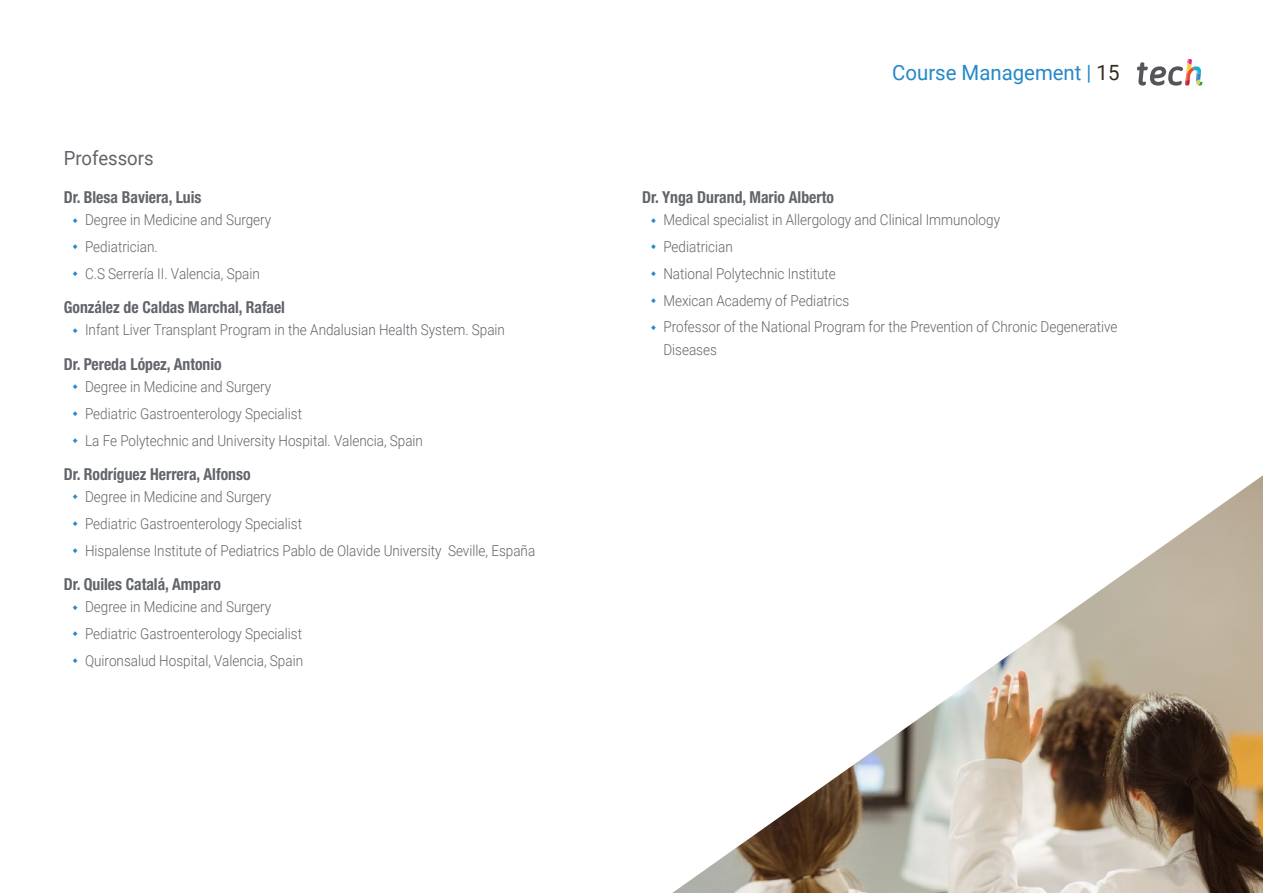
<style>
.page{position:relative;width:1263px;height:893px;background:#fff}
.page>*{position:absolute;margin:0;border:0;box-sizing:border-box;transform-origin:0 0}
.t1{font:21px "Roboto";color:#2488c9}
.t2{font:19.5px "Roboto";color:#61646a;scale:.95 1}
.t3{font:700 condensed 16.5px "Helvetica Neue LT Std";color:#61646a;scale:.95 1}
.t4{font:300 15px/26.7px "Roboto";color:#61646a;scale:.9 1}
.s1{color:#312e20}
</style>
<div class="page">
<img style="left:672px;top:475px;width:591px;height:418px">
<svg style="left:1137px;top:59px;width:65px;height:27px"></svg>
<h2 class="t2" style="left:64px;top:144px;width:96px">Professors</h2>
<p class="t3" style="left:64px;top:187px;width:147px">Dr. Blesa Baviera, Luis</p>
<p class="t4" style="left:85px;top:206px;width:209px">Degree in Medicine and Surgery<br>Pediatrician.<br>C.S Serrería II. Valencia, Spain</p>
<p class="t3" style="left:64px;top:297px;width:234px">González de Caldas Marchal, Rafael</p>
<p class="t4" style="left:85px;top:316px;width:468px">Infant Liver Transplant Program in the Andalusian Health System. Spain</p>
<p class="t3" style="left:64px;top:354px;width:168px">Dr. Pereda López, Antonio</p>
<p class="t4" style="left:85px;top:373px;width:377px">Degree in Medicine and Surgery<br>Pediatric Gastroenterology Specialist<br>La Fe Polytechnic and University Hospital. Valencia, Spain</p>
<p class="t3" style="left:64px;top:464px;width:198px">Dr. Rodríguez Herrera, Alfonso</p>
<p class="t4" style="left:85px;top:483px;width:502px">Degree in Medicine and Surgery<br>Pediatric Gastroenterology Specialist<br>Hispalense Institute of Pediatrics Pablo de Olavide University Seville, España</p>
<p class="t3" style="left:64px;top:574px;width:167px">Dr. Quiles Catalá, Amparo</p>
<p class="t4" style="left:85px;top:593px;width:244px">Degree in Medicine and Surgery<br>Pediatric Gastroenterology Specialist<br>Quironsalud Hospital, Valencia, Spain</p>
<h1 class="t1" style="left:892px;top:57px;width:229px">Course Management | <span class="s1">15</span></h1>
<p class="t3" style="left:642px;top:187px;width:203px">Dr. Ynga Durand, Mario Alberto</p>
<p class="t4" style="left:663px;top:206px;width:506px">Medical specialist in Allergology and Clinical Immunology<br>Pediatrician<br>National Polytechnic Institute<br>Mexican Academy of Pediatrics<br>Professor of the National Program for the Prevention of Chronic Degenerative</p>
<p class="t4" style="left:663px;top:336px;width:61px">Diseases</p>
</div>
